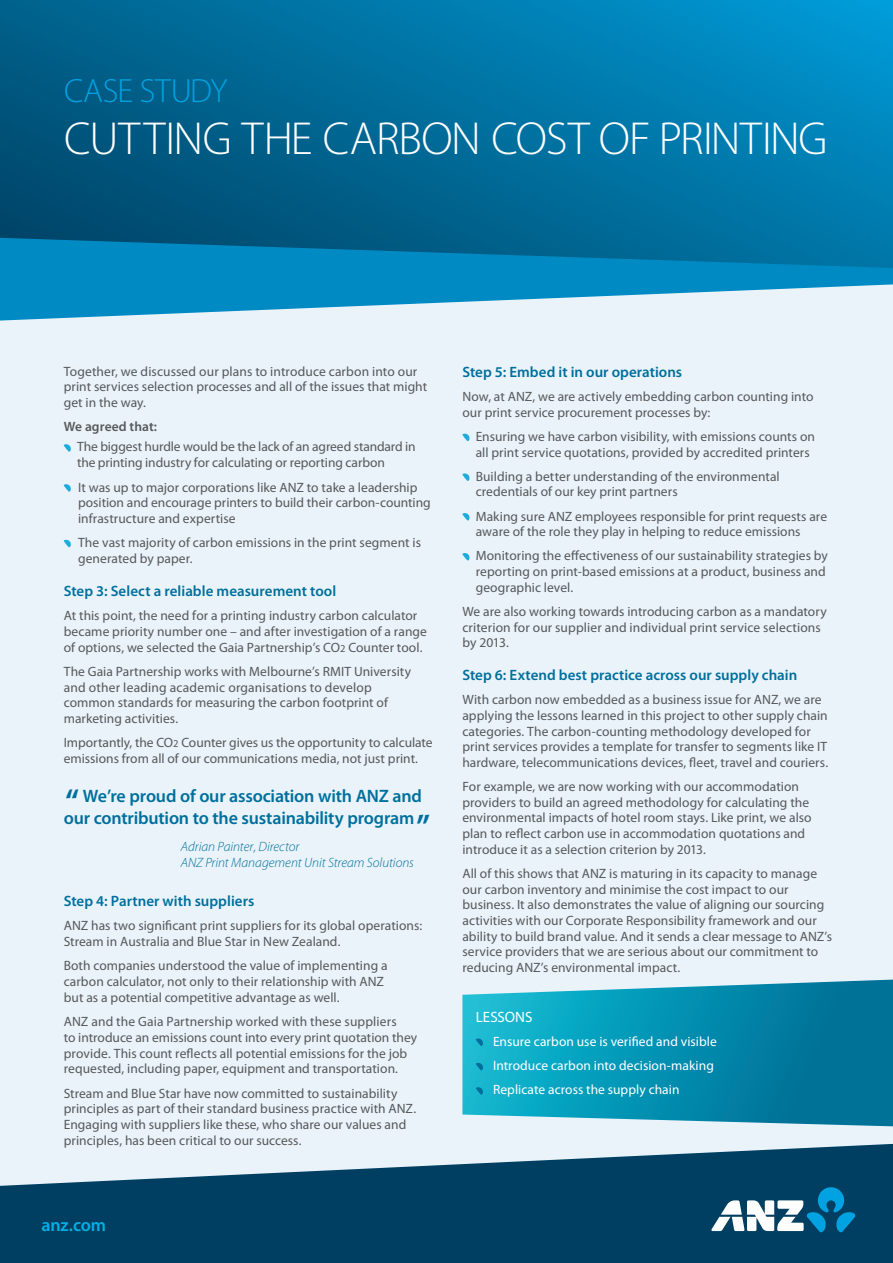
<style>
.page{position:relative;width:893px;height:1263px;background:#e9f3f9}
.page>*{position:absolute;margin:0;border:0;box-sizing:border-box;transform-origin:0 0}
.t1{font:300 46.5px "Myriad Pro";letter-spacing:-.015em;color:#fff}
.t2{font:600 34.2px "Myriad Pro";color:#006f9d}
.t3{font:300 33.75px "Myriad Pro";letter-spacing:-.005em;color:#00a2e1}
.t4{font:600 18px/22px "Myriad Pro";letter-spacing:-.01em;color:#006f9d}
.t5{font:600 18px "Myriad Pro";letter-spacing:-.01em;color:#00afe6}
.t6{font:600 15px "Myriad Pro";color:#006f9d}
.t7{font:15px "Myriad Pro";letter-spacing:-.005em;color:#fff}
.t8{font:13.5px/15.6px "Myriad Pro";letter-spacing:.005em;color:#57585a}
.t9{font:13.5px/24.3px "Myriad Pro";color:#fff}
.t10{font:italic 300 13.5px/15.8px "Myriad Pro";letter-spacing:-.005em;color:#006f9d}
.t11{font:600 13.5px "Myriad Pro";letter-spacing:.005em;color:#57585a}
.s1{font-size:10.5px}
</style>
<div class="page">
<svg style="left:0;top:1144px;width:893px;height:119px;fill:#003f61"></svg>
<svg style="left:711px;top:1187px;width:145px;height:45px;background:#45819d"></svg>
<svg style="left:0;top:268px;width:893px;height:53px;fill:#008ac3"></svg>
<svg style="left:0;top:0;width:893px;height:268px;background:#006f9e"></svg>
<svg style="left:64px;top:444px;width:7px;height:8px"></svg>
<svg style="left:64px;top:484px;width:7px;height:8px"></svg>
<svg style="left:64px;top:540px;width:7px;height:7px"></svg>
<svg style="left:462px;top:433px;width:8px;height:8px"></svg>
<svg style="left:462px;top:473px;width:8px;height:8px"></svg>
<svg style="left:462px;top:513px;width:8px;height:8px"></svg>
<svg style="left:462px;top:553px;width:8px;height:8px"></svg>
<svg style="left:462px;top:979px;width:431px;height:147px;background:#1a98b6"></svg>
<svg style="left:476px;top:1038px;width:7px;height:8px"></svg>
<svg style="left:476px;top:1063px;width:7px;height:7px"></svg>
<svg style="left:476px;top:1087px;width:7px;height:8px"></svg>
<h3 class="t3" style="left:64px;top:72px;width:165px">CASE STUDY</h3>
<h1 class="t1" style="left:64px;top:113px;width:765px">CUTTING THE CARBON COST OF PRINTING</h1>
<p class="t8" style="left:64px;top:364px;width:365px">Together, we discussed our plans to introduce carbon into our print services selection processes and all of the issues that might get in the way.</p>
<p class="t11" style="left:64px;top:419px;width:95px">We agreed that:</p>
<p class="t8" style="left:77px;top:439px;width:340px">The biggest hurdle would be the lack of an agreed standard in the printing industry for calculating or reporting carbon</p>
<p class="t8" style="left:78px;top:479px;width:354px">It was up to major corporations like ANZ to take a leadership position and encourage printers to build their carbon-counting infrastructure and expertise</p>
<p class="t8" style="left:78px;top:535px;width:344px">The vast majority of carbon emissions in the print segment is generated by paper.</p>
<p class="t6" style="left:64px;top:582px;width:274px">Step 3: Select a reliable measurement tool</p>
<p class="t8" style="left:64px;top:608px;width:365px">At this point, the need for a printing industry carbon calculator became priority number one – and after investigation of a range of options, we selected the Gaia Partnership’s CO<span class="s1">2</span> Counter tool.</p>
<p class="t8" style="left:64px;top:664px;width:349px">The Gaia Partnership works with Melbourne’s RMIT University and other leading academic organisations to develop common standards for measuring the carbon footprint of marketing activities.</p>
<p class="t8" style="left:64px;top:735px;width:370px">Importantly, the CO<span class="s1">2</span> Counter gives us the opportunity to calculate emissions from all of our communications media, not just print.</p>
<h3 class="t4" style="left:64px;top:785px;width:359px;text-indent:19px">We’re proud of our association with ANZ and our contribution to the sustainability program</h3>
<h2 class="t2" style="left:65px;top:783px;width:15px">“</h2>
<h2 class="t2" style="left:431px;top:831px;width:15px;rotate:-180deg">“</h2>
<p class="t10" style="left:181px;top:839px;width:235px">Adrian Painter, Director<br>ANZ Print Management Unit Stream Solutions</p>
<p class="t6" style="left:64px;top:893px;width:192px">Step 4: Partner with suppliers</p>
<p class="t8" style="left:64px;top:918px;width:360px">ANZ has two significant print suppliers for its global operations:<br>Stream in Australia and Blue Star in New Zealand.</p>
<p class="t8" style="left:64px;top:958px;width:325px">Both companies understood the value of implementing a carbon calculator, not only to their relationship with ANZ but as a potential competitive advantage as well.</p>
<p class="t8" style="left:64px;top:1014px;width:355px">ANZ and the Gaia Partnership worked with these suppliers<br>to introduce an emissions count into every print quotation they provide. This count reflects all potential emissions for the job requested, including paper, equipment and transportation.</p>
<p class="t8" style="left:64px;top:1085px;width:354px">Stream and Blue Star have now committed to sustainability principles as part of their standard business practice with ANZ.<br>Engaging with suppliers like these, who share our values and principles, has been critical to our success.</p>
<h3 class="t5" style="left:41px;top:1215px;width:66px">anz.com</h3>
<p class="t6" style="left:462px;top:363px;width:221px">Step 5: Embed it in our operations</p>
<p class="t8" style="left:462px;top:389px;width:353px">Now, at ANZ, we are actively embedding carbon counting into our print service procurement processes by:</p>
<p class="t8" style="left:476px;top:429px;width:341px">Ensuring we have carbon visibility, with emissions counts on all print service quotations, provided by accredited printers</p>
<p class="t8" style="left:476px;top:469px;width:306px">Building a better understanding of the environmental credentials of our key print partners</p>
<p class="t8" style="left:476px;top:508px;width:353px">Making sure ANZ employees responsible for print requests are aware of the role they play in helping to reduce emissions</p>
<p class="t8" style="left:476px;top:548px;width:354px">Monitoring the effectiveness of our sustainability strategies by reporting on print-based emissions at a product, business and geographic level.</p>
<p class="t8" style="left:462px;top:604px;width:366px">We are also working towards introducing carbon as a mandatory criterion for our supplier and individual print service selections by 2013.</p>
<p class="t6" style="left:462px;top:667px;width:336px">Step 6: Extend best practice across our supply chain</p>
<p class="t8" style="left:462px;top:692px;width:367px">With carbon now embedded as a business issue for ANZ, we are applying the lessons learned in this project to other supply chain categories. The carbon-counting methodology developed for print services provides a template for transfer to segments like IT hardware, telecommunications devices, fleet, travel and couriers.</p>
<p class="t8" style="left:462px;top:779px;width:351px">For example, we are now working with our accommodation providers to build an agreed methodology for calculating the environmental impacts of hotel room stays. Like print, we also plan to reflect carbon use in accommodation quotations and introduce it as a selection criterion by 2013.</p>
<p class="t8" style="left:462px;top:866px;width:371px">All of this shows that ANZ is maturing in its capacity to manage our carbon inventory and minimise the cost impact to our business. It also demonstrates the value of aligning our sourcing activities with our Corporate Responsibility framework and our ability to build brand value. And it sends a clear message to ANZ’s service providers that we are serious about our commitment to reducing ANZ’s environmental impact.</p>
<p class="t7" style="left:476px;top:1008px;width:58px">LESSONS</p>
<p class="t9" style="left:493px;top:1029px;width:225px">Ensure carbon use is verified and visible<br>Introduce carbon into decision-making<br>Replicate across the supply chain</p>
</div>
